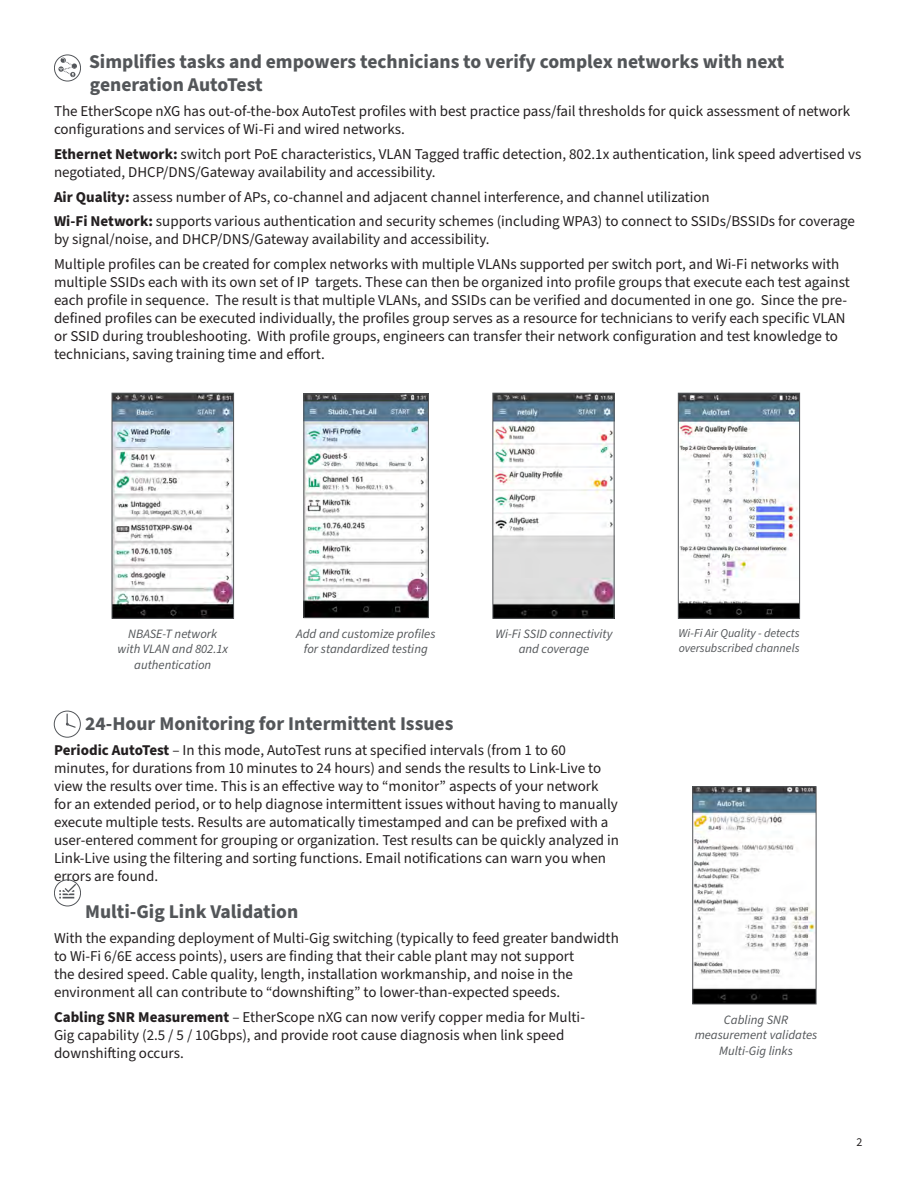
<style>
.page{position:relative;width:918px;height:1188px;background:#fff}
.page>*{position:absolute;margin:0;border:0;box-sizing:border-box;transform-origin:0 0}
.t1{font:700 19.5px/23.4px "Source Sans Pro";color:#535659}
.t2{font:15px/18px "Source Sans Pro";color:#231f20}
.t3{font:italic 12.75px/15.3px "Source Sans Pro";color:#535659;text-align:center}
.t4{font:italic 12px/14.4px "Source Sans Pro";color:#535659}
.t5{font:12px "Source Sans Pro";color:#231f20}
.s1{font-weight:700}
</style>
<div class="page">
<div style="left:54px;top:55px;width:27px;height:26px;border:1px solid #53565a;border-radius:50%"></div>
<svg style="left:58px;top:58px;width:19px;height:19px"></svg>
<img style="left:680px;top:395px;width:118px;height:222px">
<div style="left:678px;top:393px;width:122px;height:226px;border:1px solid #535659"></div>
<img style="left:305px;top:395px;width:122px;height:221px">
<div style="left:303px;top:393px;width:126px;height:225px;border:1px solid #535659"></div>
<img style="left:114px;top:395px;width:118px;height:222px">
<div style="left:112px;top:393px;width:122px;height:226px;border:1px solid #535659"></div>
<img style="left:494px;top:395px;width:119px;height:222px">
<div style="left:492px;top:393px;width:123px;height:226px;border:1px solid #535659"></div>
<div style="left:54px;top:880px;width:27px;height:26px;border:1px solid #53565a;border-radius:50%"></div>
<svg style="left:59px;top:884px;width:17px;height:14px"></svg>
<div style="left:54px;top:711px;width:27px;height:27px;border:1px solid #53565a;border-radius:50%"></div>
<svg style="left:66px;top:713px;width:11px;height:15px"></svg>
<img style="left:694px;top:788px;width:120px;height:214px">
<div style="left:692px;top:786px;width:124px;height:218px;border:1px solid #535559"></div>
<p class="t1" style="left:89px;top:50px;width:697px">Simplifies tasks and empowers technicians to verify complex networks with next generation AutoTest</p>
<p class="t2" style="left:54px;top:103px;width:798px">The EtherScope nXG has out-of-the-box AutoTest profiles with best practice pass/fail thresholds for quick assessment of network configurations and services of Wi-Fi and wired networks.</p>
<p class="t2" style="left:54px;top:145px;width:809px"><span class="s1">Ethernet Network:</span> switch port PoE characteristics, VLAN Tagged traffic detection, 802.1x authentication, link speed advertised vs negotiated, DHCP/DNS/Gateway availability and accessibility.</p>
<p class="t2" style="left:54px;top:188px;width:657px"><span class="s1">Air Quality:</span> assess number of APs, co-channel and adjacent channel interference, and channel utilization</p>
<p class="t2" style="left:54px;top:213px;width:803px"><span class="s1">Wi-Fi Network:</span> supports various authentication and security schemes (including WPA3) to connect to SSIDs/BSSIDs for coverage by signal/noise, and DHCP/DNS/Gateway availability and accessibility.</p>
<p class="t2" style="left:54px;top:256px;width:797px">Multiple profiles can be created for complex networks with multiple VLANs supported per switch port, and Wi-Fi networks with multiple SSIDs each with its own set of IP targets. These can then be organized into profile groups that execute each test against each profile in sequence. The result is that multiple VLANs, and SSIDs can be verified and documented in one go. Since the pre&shy;defined profiles can be executed individually, the profiles group serves as a resource for technicians to verify each specific VLAN or SSID during troubleshooting. With profile groups, engineers can transfer their network configuration and test knowledge to technicians, saving training time and effort.</p>
<p class="t3" style="left:118px;top:627px;width:112px">NBASE-T network with VLAN and 802.1x authentication</p>
<p class="t3" style="left:296px;top:627px;width:141px">Add and customize profiles for standardized testing</p>
<p class="t3" style="left:495px;top:627px;width:118px">Wi-Fi SSID connectivity and coverage</p>
<p class="t4" style="left:679px;top:627px;width:123px">Wi-Fi Air Quality - detects oversubscribed channels</p>
<p class="t1" style="left:85px;top:713px;width:370px">24-Hour Monitoring for Intermittent Issues</p>
<p class="t2" style="left:54px;top:742px;width:567px"><span class="s1">Periodic AutoTest</span> – In this mode, AutoTest runs at specified intervals (from 1 to 60 minutes, for durations from 10 minutes to 24 hours) and sends the results to Link-Live to view the results over time. This is an effective way to “monitor” aspects of your network for an extended period, or to help diagnose intermittent issues without having to manually execute multiple tests. Results are automatically timestamped and can be prefixed with a user-entered comment for grouping or organization. Test results can be quickly analyzed in Link-Live using the filtering and sorting functions. Email notifications can warn you when errors are found.</p>
<p class="t1" style="left:85px;top:900px;width:215px">Multi-Gig Link Validation</p>
<p class="t2" style="left:54px;top:929px;width:566px">With the expanding deployment of Multi-Gig switching (typically to feed greater bandwidth to Wi-Fi 6/6E access points), users are finding that their cable plant may not support<br>the desired speed. Cable quality, length, installation workmanship, and noise in the environment all can contribute to “downshifting” to lower-than-expected speeds.</p>
<p class="t2" style="left:54px;top:1008px;width:533px"><span class="s1">Cabling SNR Measurement</span> – EtherScope nXG can now verify copper media for Multi-<br>Gig capability (2.5 / 5 / 10Gbps), and provide root cause diagnosis when link speed downshifting occurs.</p>
<p class="t3" style="left:695px;top:1012px;width:124px">Cabling SNR measurement validates<br>Multi-Gig links</p>
<p class="t5" style="left:856px;top:1134px;width:7px">2</p>
</div>
